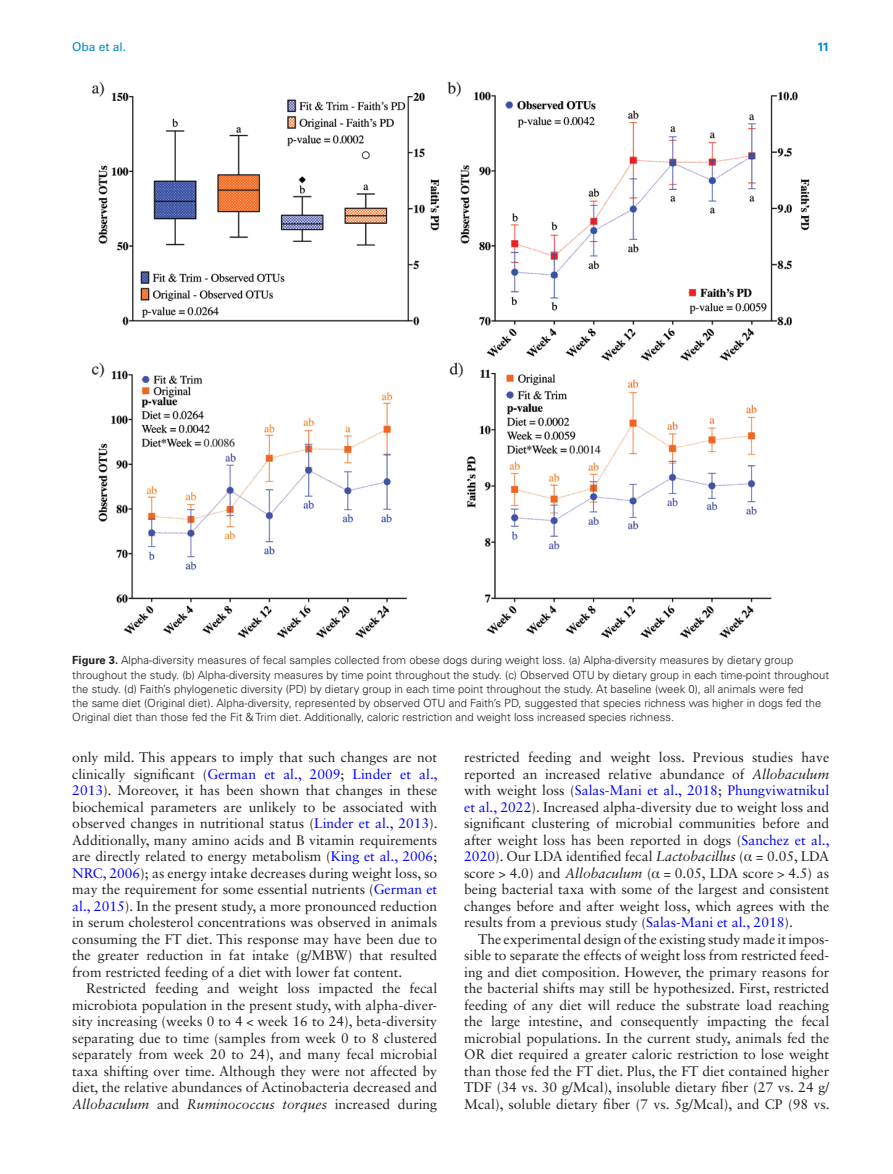
<style>
.page{position:relative;width:893px;height:1174px;background:#fff}
.page>*{position:absolute;margin:0;border:0;box-sizing:border-box;transform-origin:0 0}
.t1{font:13.8px/16.5px "Sabon LT Std";color:#231f20;text-align:justify}
.t2{font:12px "Univers LT Std";color:#0089cf}
.t3{font:700 12px "Univers LT Std";color:#0089cf}
.t4{font:300 11.25px/14.2px "Univers LT Std";color:#231f20}
.s1{font-weight:700}
.s2{color:#00f}
.s3{font-style:italic}
.s4{font-family:"Gandhari Unicode"}
</style>
<div class="page">
<img style="left:91px;top:81px;width:719px;height:558px">
<p class="t2" style="left:72px;top:40px;width:56px">Oba et al.</p>
<p class="t3" style="left:817px;top:40px;width:14px">11</p>
<p class="t4" style="left:72px;top:653px;width:758px"><span class="s1">Figure 3.</span> Alpha-diversity measures of fecal samples collected from obese dogs during weight loss. (a) Alpha-diversity measures by dietary group throughout the study. (b) Alpha-diversity measures by time point throughout the study. (c) Observed OTU by dietary group in each time-point throughout the study. (d) Faith’s phylogenetic diversity (PD) by dietary group in each time point throughout the study. At baseline (week 0), all animals were fed<br>the same diet (Original diet). Alpha-diversity, represented by observed OTU and Faith’s PD, suggested that species richness was higher in dogs fed the Original diet than those fed the Fit &amp; Trim diet. Additionally, caloric restriction and weight loss increased species richness.</p>
<p class="t1" style="left:72px;top:749px;width:367px">only mild. This appears to imply that such changes are not clinically significant (<span class="s2">German et al., 2009</span>; <span class="s2">Linder et al., 2013</span>). Moreover, it has been shown that changes in these biochemical parameters are unlikely to be associated with observed changes in nutritional status (<span class="s2">Linder et al., 2013</span>).<br>Additionally, many amino acids and B vitamin requirements are directly related to energy metabolism (<span class="s2">King et al., 2006</span>; <span class="s2">NRC, 2006</span>); as energy intake decreases during weight loss, so may the requirement for some essential nutrients (<span class="s2">German et al., 2015</span>). In the present study, a more pronounced reduction in serum cholesterol concentrations was observed in animals consuming the FT diet. This response may have been due to the greater reduction in fat intake (g/MBW) that resulted from restricted feeding of a diet with lower fat content.</p>
<p class="t1" style="left:72px;top:980px;width:366px;text-indent:14px">Restricted feeding and weight loss impacted the fecal microbiota population in the present study, with alpha-diver&shy;sity increasing (weeks 0 to 4 &lt; week 16 to 24), beta-diversity separating due to time (samples from week 0 to 8 clustered separately from week 20 to 24), and many fecal microbial taxa shifting over time. Although they were not affected by diet, the relative abundances of Actinobacteria decreased and <span class="s3">Allobaculum</span> and <span class="s3">Ruminococcus torques</span> increased during</p>
<p class="t1" style="left:464px;top:749px;width:367px">restricted feeding and weight loss. Previous studies have reported an increased relative abundance of <span class="s3">Allobaculum </span>with weight loss (<span class="s2">Salas-Mani et al., 2018</span>; <span class="s2">Phungviwatnikul et al., 2022</span>). Increased alpha-diversity due to weight loss and significant clustering of microbial communities before and after weight loss has been reported in dogs (<span class="s2">Sanchez et al., 2020</span>). Our LDA identified fecal <span class="s3">Lactobacillus</span> (<span class="s4">α</span> = 0.05, LDA score &gt; 4.0) and <span class="s3">Allobaculum</span> (<span class="s4">α</span> = 0.05, LDA score &gt; 4.5) as being bacterial taxa with some of the largest and consistent changes before and after weight loss, which agrees with the results from a previous study (<span class="s2">Salas-Mani et al., 2018</span>).</p>
<p class="t1" style="left:464px;top:930px;width:367px;text-indent:14px">The experimental design of the existing study made it impos&shy;sible to separate the effects of weight loss from restricted feed&shy;ing and diet composition. However, the primary reasons for the bacterial shifts may still be hypothesized. First, restricted feeding of any diet will reduce the substrate load reaching the large intestine, and consequently impacting the fecal microbial populations. In the current study, animals fed the OR diet required a greater caloric restriction to lose weight than those fed the FT diet. Plus, the FT diet contained higher TDF (34 vs. 30 g/Mcal), insoluble dietary fiber (27 vs. 24 g/ Mcal), soluble dietary fiber (7 vs. 5g/Mcal), and CP (98 vs.</p>
</div>
